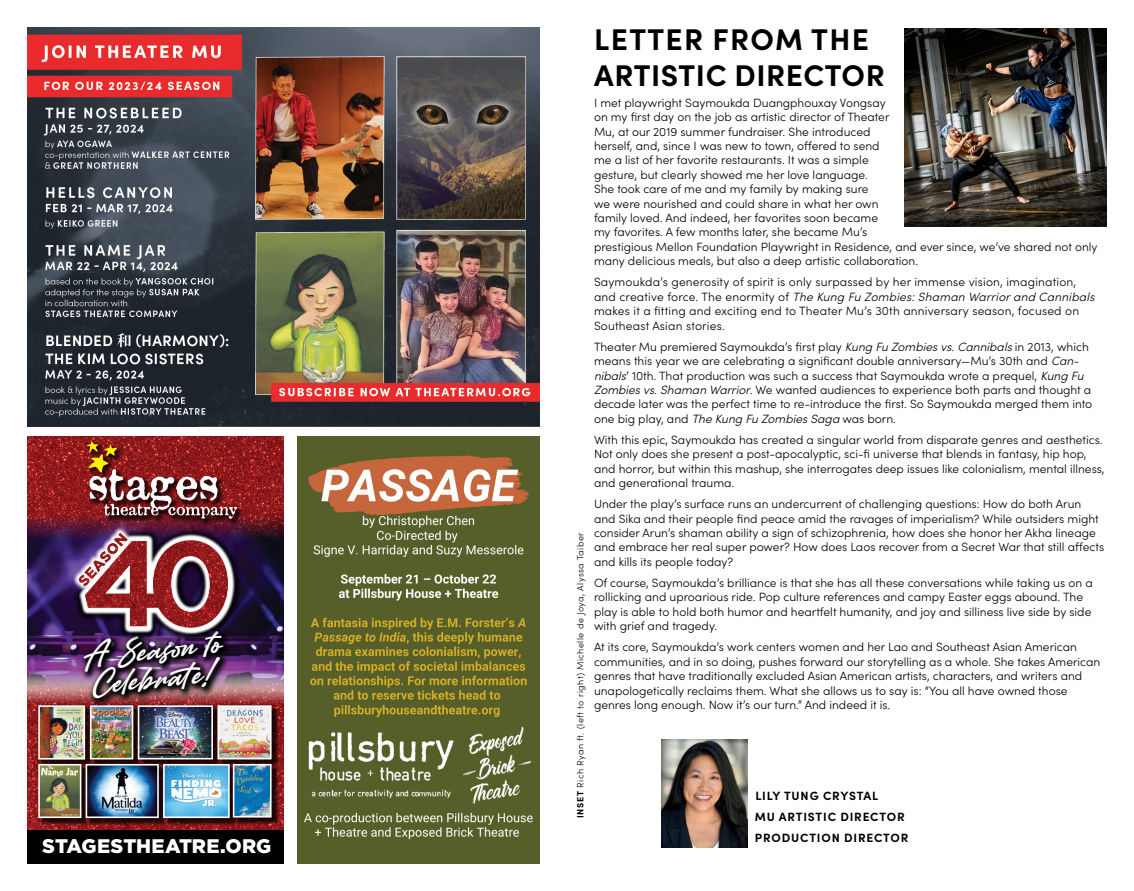
<style>
.page{position:relative;width:1134px;height:891px;background:#fff}
.page>*{position:absolute;margin:0;border:0;box-sizing:border-box;transform-origin:0 0}
.t1{font:700 30px/36px "Sofia Pro";letter-spacing:.02em;color:#000}
.t2{font:28.65px/28.8px "Amertha PERSONALUSEONLY";color:#fff}
.t3{font:900 19.65px "Gotham";color:#fff}
.t4{font:300 12px/14.4px "Sofia Pro";color:#000}
.t5{font:700 12px "Sofia Pro";letter-spacing:.07em;color:#000}
.t6{font:300 9px "Sofia Pro";letter-spacing:.05em;color:#000}
.s1{font-weight:700}
.s2{font-style:italic}
</style>
<div class="page">
<img style="left:27px;top:27px;width:513px;height:399px">
<img style="left:27px;top:548px;width:257px;height:123px">
<img style="left:27px;top:671px;width:257px;height:160px">
<div style="left:40px;top:707px;width:239px;height:118px;background:#000;opacity:.75"></div>
<div style="left:37px;top:704px;width:51px;height:58px;background:#000;opacity:.3"></div>
<img style="left:41px;top:708px;width:41px;height:49px">
<div style="left:38px;top:705px;width:47px;height:55px;border:2px solid #fff"></div>
<div style="left:37px;top:763px;width:47px;height:58px;background:#000;opacity:.3"></div>
<img style="left:41px;top:767px;width:37px;height:48px">
<div style="left:38px;top:764px;width:43px;height:54px;border:2px solid #fff"></div>
<div style="left:89px;top:704px;width:47px;height:58px;background:#000;opacity:.3"></div>
<img style="left:93px;top:708px;width:37px;height:48px">
<div style="left:90px;top:705px;width:43px;height:54px;border:2px solid #fff"></div>
<div style="left:84px;top:763px;width:77px;height:58px;background:#000;opacity:.3"></div>
<img style="left:89px;top:767px;width:67px;height:48px">
<div style="left:86px;top:764px;width:73px;height:54px;border:2px solid #fff"></div>
<div style="left:137px;top:704px;width:79px;height:58px;background:#000;opacity:.3"></div>
<img style="left:141px;top:708px;width:69px;height:48px">
<div style="left:138px;top:705px;width:75px;height:54px;border:2px solid #fff"></div>
<div style="left:162px;top:763px;width:71px;height:58px;background:#000;opacity:.3"></div>
<img style="left:166px;top:767px;width:61px;height:48px">
<div style="left:163px;top:764px;width:67px;height:54px;border:2px solid #fff"></div>
<div style="left:216px;top:704px;width:58px;height:58px;background:#000;opacity:.3"></div>
<img style="left:220px;top:708px;width:49px;height:48px">
<div style="left:217px;top:705px;width:55px;height:54px;border:2px solid #fff"></div>
<div style="left:232px;top:763px;width:42px;height:57px;background:#000;opacity:.3"></div>
<img style="left:236px;top:767px;width:33px;height:48px">
<div style="left:233px;top:764px;width:39px;height:54px;border:2px solid #fff"></div>
<img style="left:27px;top:436px;width:257px;height:112px">
<img style="left:79px;top:643px;width:154px;height:65px">
<div style="left:73px;top:528px;width:170px;height:115px;background:#000;opacity:.85"></div>
<svg style="left:78px;top:533px;width:157px;height:102px;background:#4a405a"></svg>
<img style="left:72px;top:526px;width:157px;height:103px">
<img style="left:78px;top:533px;width:50px;height:53px">
<div style="left:85px;top:440px;width:199px;height:87px;background:#000;opacity:.75"></div>
<img style="left:86px;top:441px;width:152px;height:78px">
<div style="left:27px;top:831px;width:257px;height:33px;background:#000"></div>
<img style="left:297px;top:437px;width:243px;height:427px">
<img style="left:662px;top:739px;width:86px;height:108px">
<img style="left:904px;top:28px;width:203px;height:199px">
<p class="t2" style="left:79px;top:641px;width:142px;rotate:-5deg">A Season to<br>Celebrat e!</p>
<p class="t3" style="left:42px;top:834px;width:231px">STAGESTHEATRE.ORG</p>
<p class="t6" style="left:574px;top:818px;width:287px;rotate:-90deg"><span class="s1">INSET</span> Rich Ryan ft. (left to right) Michelle de Joya, Alyssa Taiber</p>
<p class="t1" style="left:594px;top:19px;width:292px">LETTER FROM THE<br>ARTISTIC DIRECTOR</p>
<p class="t4" style="left:594px;top:95px;width:505px">I met playwright Saymoukda Duangphouxay Vongsay<br>on my first day on the job as artistic director of Theater<br>Mu, at our 2019 summer fundraiser. She introduced<br>herself, and, since I was new to town, offered to send<br>me a list of her favorite restaurants. It was a simple<br>gesture, but clearly showed me her love language.<br>She took care of me and my family by making sure<br>we were nourished and could share in what her own<br>family loved. And indeed, her favorites soon became<br>my favorites. A few months later, she became Mu’s<br>prestigious Mellon Foundation Playwright in Residence, and ever since, we’ve shared not only many delicious meals, but also a deep artistic collaboration.</p>
<p class="t4" style="left:594px;top:274px;width:505px">Saymoukda’s generosity of spirit is only surpassed by her immense vision, imagination,<br>a n d c re a t i ve fo rce . T h e e n o r m i ty of <span class="s2">The Kung Fu Zombies:Shaman Warriorand Cannibals </span>makes it a fitting and exciting end to Theater Mu’s 30th anniversary season, focused on Southeast Asian stories.</p>
<p class="t4" style="left:594px;top:339px;width:500px">Theater Mu premiered Saymoukda’s first play <span class="s2">Kung Fu Zombiesvs.Cannibals</span>in 2013, which means this year we are celebrating a significant double anniversary—Mu’s 30th and <span class="s2">Can&shy;nibals</span>’ 10th. That production was such a success that Saymoukda wrote a prequel, <span class="s2">Kung Fu Zombiesvs.Shaman Warrior</span>. We wanted audiences to experience both parts and thought a decade later was the perfect time to re-introduce the first. So Saymoukda merged them into one big play, and <span class="s2">The Kung Fu ZombiesSaga</span> was born.</p>
<p class="t4" style="left:594px;top:432px;width:512px">With this epic, Saymoukda has created a singular world from disparate genres and aesthetics.<br>Not only does she present a post-apocalyptic, sci-fi universe that blends in fantasy, hip hop, and horror, but within this mashup, she interrogates deep issues like colonialism, mental illness, and generational trauma.</p>
<p class="t4" style="left:594px;top:496px;width:512px">Under the play’s surface runs an undercurrent of challenging questions: How do both Arun and Sika and their people find peace amid the ravages of imperialism? While outsiders might consider Arun’s shaman ability a sign of schizophrenia, how does she honor her Akha lineage and embrace her real super power? How does Laos recover from a Secret War that still affects and kills its people today?</p>
<p class="t4" style="left:594px;top:575px;width:500px">Of course, Saymoukda’s brilliance is that she has all these conversations while taking us on a rollicking and uproarious ride. Pop culture references and campy Easter eggs abound. The play is able to hold both humor and heartfelt humanity, and joy and silliness live side by side with grief and tragedy.</p>
<p class="t4" style="left:594px;top:639px;width:508px">At its core, Saymoukda’s work centers women and her Lao and Southeast Asian American communities, and in so doing, pushes forward our storytelling as a whole. She takes American genres that have traditionally excluded Asian American artists, characters, and writers and unapologetically reclaims them. What she allows us to say is: “You all have owned those genres long enough. Now it’s our turn.” And indeed it is.</p>
<p class="t5" style="left:755px;top:787px;width:124px">LILY TUNG CRYSTAL</p>
<p class="t5" style="left:755px;top:808px;width:151px">MU ARTISTIC DIRECTOR</p>
<p class="t5" style="left:755px;top:829px;width:155px">PRODUCTION DIRECTOR</p>
</div>
